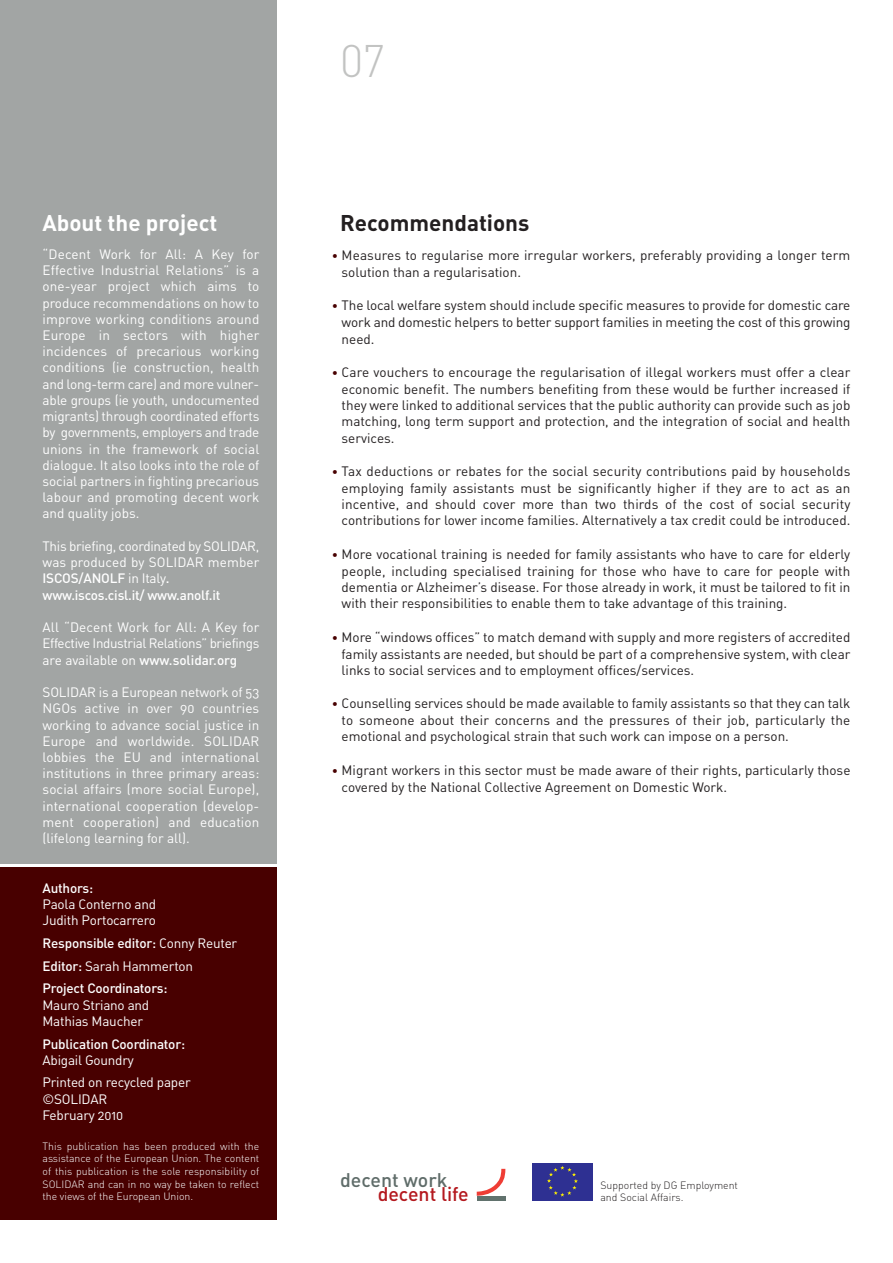
<style>
.page{position:relative;width:893px;height:1263px;background:#fff}
.page>*{position:absolute;margin:0;border:0;box-sizing:border-box;transform-origin:0 0}
.t1{font:300 45px "DIN";color:#c2c3c2}
.t2{font:22.5px "DIN Bold Alternate";color:#231f20}
.t3{font:22.5px "DIN Bold Alternate";color:#fff}
.t4{font:19.5px "DIN Medium Alternate";color:#5f6c69}
.t5{font:19.5px "DIN Medium Alternate";color:#b4181e}
.t6{font:13.5px/16.4px "DIN Regular Alternate";color:#231f20;text-align:justify}
.t7{font:13.5px/16.2px "DIN Regular Alternate";letter-spacing:-.015em;color:#fff}
.t8{font:500 13.5px/16.4px "DIN";letter-spacing:-.015em;color:#fff}
.t9{font:10.5px/12.6px "DIN Light Alternate";color:#fff;text-align:justify}
.t10{font:10.5px/12.6px "DIN Light Alternate";color:#231f20}
.s1{font-family:"DIN Regular Alternate";font-weight:400}
.s2{font-family:"DIN";font-weight:500}
.s3{font-size:12px;color:#480000}
</style>
<div class="page">
<div style="left:0;top:0;width:276px;height:863px;background:#a2a5a4"></div>
<div style="left:0;top:867px;width:276px;height:353px;background:#480000"></div>
<div style="left:532px;top:1163px;width:60px;height:38px;background:#2e3092"></div>
<svg style="left:547px;top:1166px;width:31px;height:31px"></svg>
<hr style="left:477px;top:1197px;width:28px;height:4px;background:#61726d">
<svg style="left:477px;top:1169px;width:28px;height:27px"></svg>
<h2 class="t3" style="left:43px;top:215px;width:176px">About the project</h2>
<p class="t7" style="left:43px;top:248px;width:218px;text-align:justify">“Decent Work for All: A Key for Effective Industrial Relations” is a one-year project which aims to produce recommendations on how to improve working conditions around Europe in sectors with higher incidences of precarious working conditions (ie construction, health and long-term care) and more vulner - able groups (ie youth, undocumented migrants) through coordinated efforts by governments, employers and trade unions in the framework of social dialogue. It also looks into the role of social partners in fighting precarious labour and promoting decent work and quality jobs.</p>
<p class="t7" style="left:43px;top:539px;width:218px">This briefing, coordinated by SOLIDAR, was produced by SOLIDAR mem ber</p>
<p class="t8" style="left:43px;top:572px;width:179px">ISCOS/ANOLF <span class="s1">in Italy</span>. www.iscos.cisl.it/ www.anolf.it</p>
<p class="t7" style="left:43px;top:621px;width:218px">All “Decent Work for All: A Key for<br>Effective Industrial Relations” briefings</p>
<p class="t8" style="left:43px;top:653px;width:196px"><span class="s1">are available on</span> www.solidar.org</p>
<p class="t7" style="left:43px;top:686px;width:218px;text-align:justify">SOLIDAR is a European network of 53<br>NGOs active in over 90 countries working to advance social justice in Europe and worldwide. SOLIDAR lobbies the EU and international institutions in three primary areas: social affairs (more social Europe), international cooperation (develop - ment cooperation) and education (lifelong learning for all).</p>
<p class="t8" style="left:43px;top:881px;width:52px">Authors:</p>
<p class="t7" style="left:43px;top:897px;width:115px">Paola Conterno and<br>Judith Portocarrero</p>
<p class="t8" style="left:43px;top:936px;width:196px">Responsible editor: <span class="s1">Conny Reuter</span></p>
<p class="t7" style="left:43px;top:959px;width:152px"><span class="s2">Editor:</span> Sarah Hammerton</p>
<p class="t8" style="left:43px;top:982px;width:127px">Project Coordinators:</p>
<p class="t7" style="left:43px;top:998px;width:108px">Mauro Striano and<br>Mathias Maucher</p>
<p class="t8" style="left:43px;top:1037px;width:144px">Publication Coordinator:</p>
<p class="t7" style="left:43px;top:1050px;width:150px;line-height:22.5px">Abigail Goundry<br>Printed on recycled paper</p>
<p class="t7" style="left:43px;top:1092px;width:82px">©SOLIDAR<br>February 2010</p>
<p class="t9" style="left:43px;top:1141px;width:218px">This publication has been produced with the assistance of the European Union. The content of this publication is the sole responsibility of SOLIDAR and can in no way be taken to reflect the views of the European Union.</p>
<h1 class="t1" style="left:340px;top:45px;width:47px">07</h1>
<h2 class="t2" style="left:340px;top:215px;width:191px">Recommendations</h2>
<p class="t6" style="left:342px;top:248px;width:510px;line-height:16.8px;text-indent:-10px"><span class="s3">•</span> Measures to regularise more irregular workers, preferably providing a longer term solution than a regularisation.</p>
<p class="t6" style="left:342px;top:299px;width:510px;text-indent:-10px"><span class="s3">•</span> The local welfare system should include specific measures to provide for domestic care work and domestic helpers to better support families in meeting the cost of this growing need.</p>
<p class="t6" style="left:342px;top:366px;width:510px;text-indent:-10px"><span class="s3">•</span> Care vouchers to encourage the regularisation of illegal workers must offer a clear economic benefit. The numbers benefiting from these would be further increased if they were linked to additional services that the public authority can provide such as job matching, long term support and protection, and the integration of social and health services.</p>
<p class="t6" style="left:342px;top:465px;width:510px;text-indent:-10px"><span class="s3">•</span> Tax deductions or rebates for the social security contributions paid by households employing family assistants must be significantly higher if they are to act as an incentive, and should cover more than two thirds of the cost of social security contributions for lower income families. Alternatively a tax credit could be introduced.</p>
<p class="t6" style="left:342px;top:547px;width:510px;text-indent:-10px"><span class="s3">•</span> More vocational training is needed for family assistants who have to care for elderly people, including specialised training for those who have to care for people with dementia or Alzheimer’s disease. For those already in work, it must be tailored to fit in with their responsibilities to enable them to take advantage of this training.</p>
<p class="t6" style="left:342px;top:630px;width:510px;text-indent:-10px"><span class="s3">•</span> More “windows offices” to match demand with supply and more registers of accredited family assistants are needed, but should be part of a comprehensive system, with clear links to social services and to employment offices/services.</p>
<p class="t6" style="left:342px;top:697px;width:510px;text-indent:-10px"><span class="s3">•</span> Counselling services should be made available to family assistants so that they can talk to someone about their concerns and the pressures of their job, particularly the emotional and psychological strain that such work can impose on a person.</p>
<p class="t6" style="left:342px;top:763px;width:510px;line-height:16.8px;text-indent:-10px"><span class="s3">•</span> Migrant workers in this sector must be made aware of their rights, particularly those covered by the National Collective Agreement on Domestic Work.</p>
<h3 class="t4" style="left:340px;top:1173px;width:109px">decent work</h3>
<h3 class="t5" style="left:378px;top:1187px;width:93px">decent life</h3>
<p class="t10" style="left:600px;top:1180px;width:139px">Supported by DG Employment and Social Affairs.</p>
</div>
